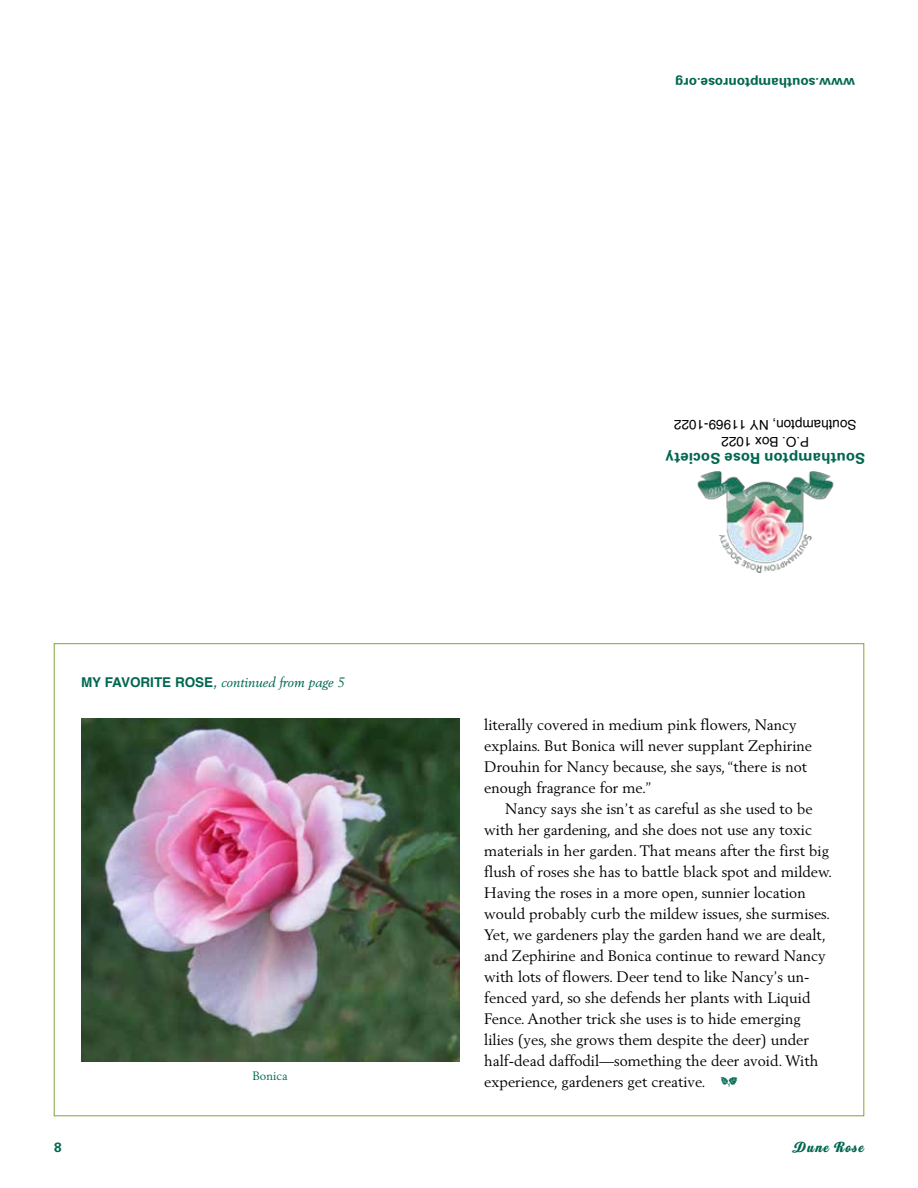
<style>
.page{position:relative;width:918px;height:1188px;background:#fff}
.page>*{position:absolute;margin:0;border:0;box-sizing:border-box;transform-origin:0 0}
.t1{font:15px/21px "Berling";color:#000}
.t2{font:700 15px "Univers";letter-spacing:.01em;color:#006750}
.t3{font:15px "Home Run Script";letter-spacing:.1em;color:#006750}
.t4{font:13.5px/16.2px "Helvetica";color:#000;text-align:center}
.t5{font:italic 13.5px "Berling";color:#006750}
.t6{font:700 13.5px "Univers";color:#006750}
.t7{font:12px "Berling";color:#006750}
.s1{font-family:"Helvetica";font-weight:700;font-style:normal}
.s2{font-family:"Helvetica";font-size:15px}
.s3{font-family:"Type Embellishments One Plain";color:#006750}
</style>
<div class="page">
<img style="left:697px;top:471px;width:137px;height:101px">
<img style="left:81px;top:718px;width:378px;height:344px">
<p class="t6" style="left:855px;top:91px;width:182px;rotate:-180deg">www.southamptonrose.org</p>
<p class="t4" style="left:856px;top:448px;width:184px;rotate:-180deg">P.O. Box 1022<br>Southampton, NY 11969-1022</p>
<p class="t5" style="left:81px;top:675px;width:265px"><span class="s1">MY FAVORITE ROSE</span><span class="s2">,</span> continued from page 5</p>
<p class="t7" style="left:252px;top:1069px;width:37px">Bonica</p>
<p class="t2" style="left:865px;top:468px;width:201px;rotate:-180deg">Southampton Rose Society</p>
<p class="t1" style="left:484px;top:714px;width:329px">literally covered in medium pink flowers, Nancy explains. But Bonica will never supplant Zephirine Drouhin for Nancy because, she says, “there is not enough fragrance for me.”</p>
<p class="t1" style="left:484px;top:798px;width:350px;text-indent:21px">Nancy says she isn’t as careful as she used to be with her gardening, and she does not use any toxic materials in her garden. That means after the first big flush of roses she has to battle black spot and mildew.<br>Having the roses in a more open, sunnier location would probably curb the mildew issues, she surmises.<br>Yet, we gardeners play the garden hand we are dealt, and Zephirine and Bonica continue to reward Nancy with lots of flowers. Deer tend to like Nancy’s un&shy;fenced yard, so she defends her plants with Liquid Fence. Another trick she uses is to hide emerging lilies (yes, she grows them despite the deer) under half-dead daffodil—something the deer avoid. With experience, gardeners get creative. <span class="s3">a</span></p>
<p class="t6" style="left:54px;top:1139px;width:9px">8</p>
<p class="t3" style="left:793px;top:1138px;width:72px">Dune Rose</p>
</div>
